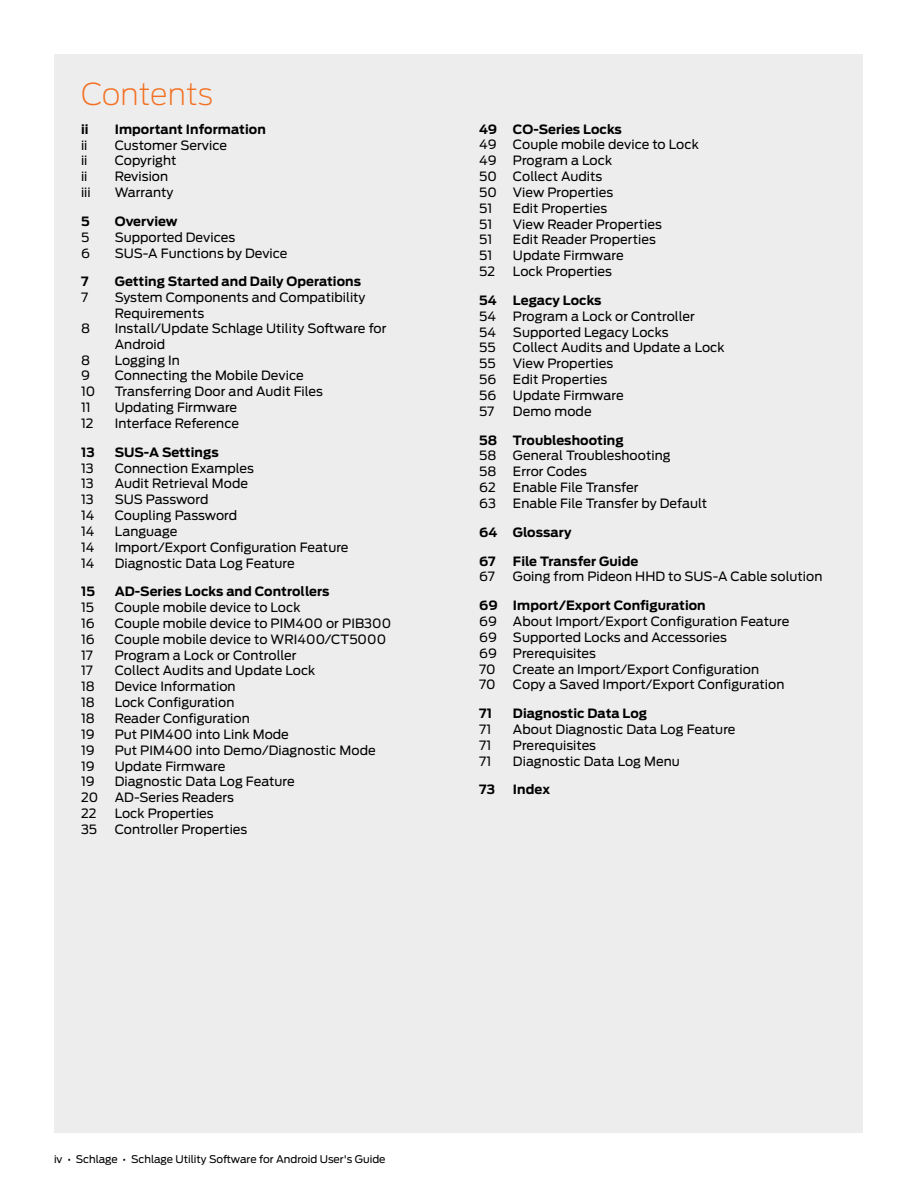
<style>
.page{position:relative;width:918px;height:1188px;background:#fff}
.page>*{position:absolute;margin:0;border:0;box-sizing:border-box;transform-origin:0 0}
.t1{font:200 30px "Antenna";letter-spacing:.005em;color:#f36f21}
.t2{font:12.75px/15.3px "Antenna";letter-spacing:.005em;color:#000}
.t3{font:700 12.75px "Antenna";letter-spacing:.005em;color:#000}
.t4{font:10.5px "Antenna";color:#000}
</style>
<div class="page">
<div style="left:55px;top:55px;width:808px;height:1078px;background:#ededee"></div>
<h1 class="t1" style="left:81px;top:75px;width:134px">Contents</h1>
<p class="t3" style="left:81px;top:120px;width:9px">ii</p>
<p class="t3" style="left:115px;top:120px;width:153px">Important Information</p>
<p class="t2" style="left:81px;top:137px;width:8px">ii</p>
<p class="t2" style="left:115px;top:137px;width:114px">Customer Service</p>
<p class="t2" style="left:81px;top:153px;width:8px">ii</p>
<p class="t2" style="left:115px;top:153px;width:63px">Copyright</p>
<p class="t2" style="left:81px;top:169px;width:8px">ii</p>
<p class="t2" style="left:115px;top:169px;width:55px">Revision</p>
<p class="t2" style="left:81px;top:185px;width:11px">iii</p>
<p class="t2" style="left:115px;top:185px;width:60px">Warranty</p>
<p class="t3" style="left:81px;top:212px;width:10px">5</p>
<p class="t3" style="left:115px;top:212px;width:64px">Overview</p>
<p class="t2" style="left:81px;top:229px;width:10px">5</p>
<p class="t2" style="left:115px;top:229px;width:122px">Supported Devices</p>
<p class="t2" style="left:81px;top:245px;width:10px">6</p>
<p class="t2" style="left:115px;top:245px;width:174px">SUS-A Functions by Device</p>
<p class="t3" style="left:81px;top:273px;width:9px">7</p>
<p class="t3" style="left:115px;top:273px;width:248px">Getting Started and Daily Operations</p>
<p class="t2" style="left:81px;top:290px;width:8px">7</p>
<p class="t2" style="left:115px;top:290px;width:252px">System Components and Compatibility<br>Requirements</p>
<p class="t2" style="left:81px;top:321px;width:11px">8</p>
<p class="t2" style="left:115px;top:321px;width:273px">Install/Update Schlage Utility Software for<br>Android</p>
<p class="t2" style="left:81px;top:352px;width:11px">8</p>
<p class="t2" style="left:115px;top:352px;width:67px">Logging In</p>
<p class="t2" style="left:81px;top:368px;width:10px">9</p>
<p class="t2" style="left:115px;top:368px;width:191px">Connecting the Mobile Device</p>
<p class="t2" style="left:81px;top:384px;width:16px">10</p>
<p class="t2" style="left:115px;top:384px;width:210px">Transferring Door and Audit Files</p>
<p class="t2" style="left:81px;top:400px;width:11px">11</p>
<p class="t2" style="left:115px;top:400px;width:124px">Updating Firmware</p>
<p class="t2" style="left:81px;top:415px;width:14px">12</p>
<p class="t2" style="left:115px;top:415px;width:126px">Interface Reference</p>
<p class="t3" style="left:81px;top:443px;width:15px">13</p>
<p class="t3" style="left:115px;top:443px;width:105px">SUS-A Settings</p>
<p class="t2" style="left:81px;top:460px;width:14px">13</p>
<p class="t2" style="left:115px;top:460px;width:141px">Connection Examples</p>
<p class="t2" style="left:81px;top:476px;width:14px">13</p>
<p class="t2" style="left:115px;top:476px;width:135px">Audit Retrieval Mode</p>
<p class="t2" style="left:81px;top:492px;width:14px">13</p>
<p class="t2" style="left:115px;top:492px;width:95px">SUS Password</p>
<p class="t2" style="left:81px;top:507px;width:15px">14</p>
<p class="t2" style="left:115px;top:507px;width:124px">Coupling Password</p>
<p class="t2" style="left:81px;top:523px;width:15px">14</p>
<p class="t2" style="left:115px;top:523px;width:64px">Language</p>
<p class="t2" style="left:81px;top:539px;width:15px">14</p>
<p class="t2" style="left:115px;top:539px;width:235px">Import/Export Configuration Feature</p>
<p class="t2" style="left:81px;top:555px;width:15px">14</p>
<p class="t2" style="left:115px;top:555px;width:182px">Diagnostic Data Log Feature</p>
<p class="t3" style="left:81px;top:583px;width:15px">15</p>
<p class="t3" style="left:115px;top:583px;width:216px">AD-Series Locks and Controllers</p>
<p class="t2" style="left:81px;top:600px;width:15px">15</p>
<p class="t2" style="left:115px;top:600px;width:187px">Couple mobile device to Lock</p>
<p class="t2" style="left:81px;top:615px;width:15px">16</p>
<p class="t2" style="left:115px;top:615px;width:278px">Couple mobile device to PIM400 or PIB300</p>
<p class="t2" style="left:81px;top:631px;width:15px">16</p>
<p class="t2" style="left:115px;top:631px;width:273px">Couple mobile device to WRI400/CT5000</p>
<p class="t2" style="left:81px;top:647px;width:13px">17</p>
<p class="t2" style="left:115px;top:647px;width:183px">Program a Lock or Controller</p>
<p class="t2" style="left:81px;top:663px;width:13px">17</p>
<p class="t2" style="left:115px;top:663px;width:202px">Collect Audits and Update Lock</p>
<p class="t2" style="left:81px;top:679px;width:15px">18</p>
<p class="t2" style="left:115px;top:679px;width:122px">Device Information</p>
<p class="t2" style="left:81px;top:695px;width:15px">18</p>
<p class="t2" style="left:115px;top:695px;width:121px">Lock Configuration</p>
<p class="t2" style="left:81px;top:710px;width:15px">18</p>
<p class="t2" style="left:115px;top:710px;width:137px">Reader Configuration</p>
<p class="t2" style="left:81px;top:726px;width:15px">19</p>
<p class="t2" style="left:115px;top:726px;width:176px">Put PIM400 into Link Mode</p>
<p class="t2" style="left:81px;top:742px;width:15px">19</p>
<p class="t2" style="left:115px;top:742px;width:263px">Put PIM400 into Demo/Diagnostic Mode</p>
<p class="t2" style="left:81px;top:758px;width:15px">19</p>
<p class="t2" style="left:115px;top:758px;width:112px">Update Firmware</p>
<p class="t2" style="left:81px;top:774px;width:15px">19</p>
<p class="t2" style="left:115px;top:774px;width:182px">Diagnostic Data Log Feature</p>
<p class="t2" style="left:81px;top:790px;width:19px">20</p>
<p class="t2" style="left:115px;top:790px;width:121px">AD-Series Readers</p>
<p class="t2" style="left:81px;top:805px;width:17px">22</p>
<p class="t2" style="left:115px;top:805px;width:101px">Lock Properties</p>
<p class="t2" style="left:81px;top:821px;width:18px">35</p>
<p class="t2" style="left:115px;top:821px;width:134px">Controller Properties</p>
<p class="t3" style="left:479px;top:120px;width:144px">49 CO-Series Locks</p>
<p class="t2" style="left:479px;top:137px;width:19px">49</p>
<p class="t2" style="left:513px;top:137px;width:187px">Couple mobile device to Lock</p>
<p class="t2" style="left:479px;top:153px;width:19px">49</p>
<p class="t2" style="left:513px;top:153px;width:101px">Program a Lock</p>
<p class="t2" style="left:479px;top:169px;width:19px">50</p>
<p class="t2" style="left:513px;top:169px;width:91px">Collect Audits</p>
<p class="t2" style="left:479px;top:184px;width:19px">50</p>
<p class="t2" style="left:513px;top:184px;width:102px">View Properties</p>
<p class="t2" style="left:479px;top:200px;width:15px">51</p>
<p class="t2" style="left:513px;top:200px;width:96px">Edit Properties</p>
<p class="t2" style="left:479px;top:216px;width:15px">51</p>
<p class="t2" style="left:513px;top:216px;width:150px">View Reader Properties</p>
<p class="t2" style="left:479px;top:232px;width:15px">51</p>
<p class="t2" style="left:513px;top:232px;width:144px">Edit Reader Properties</p>
<p class="t2" style="left:479px;top:248px;width:15px">51</p>
<p class="t2" style="left:513px;top:248px;width:112px">Update Firmware</p>
<p class="t2" style="left:479px;top:264px;width:18px">52</p>
<p class="t2" style="left:513px;top:264px;width:101px">Lock Properties</p>
<p class="t3" style="left:479px;top:291px;width:19px">54</p>
<p class="t3" style="left:513px;top:291px;width:90px">Legacy Locks</p>
<p class="t2" style="left:479px;top:308px;width:18px">54</p>
<p class="t2" style="left:513px;top:308px;width:183px">Program a Lock or Controller</p>
<p class="t2" style="left:479px;top:324px;width:18px">54</p>
<p class="t2" style="left:513px;top:324px;width:157px">Supported Legacy Locks</p>
<p class="t2" style="left:479px;top:340px;width:18px">55</p>
<p class="t2" style="left:513px;top:340px;width:213px">Collect Audits and Update a Lock</p>
<p class="t2" style="left:479px;top:356px;width:18px">55</p>
<p class="t2" style="left:513px;top:356px;width:102px">View Properties</p>
<p class="t2" style="left:479px;top:372px;width:19px">56</p>
<p class="t2" style="left:513px;top:372px;width:96px">Edit Properties</p>
<p class="t2" style="left:479px;top:387px;width:19px">56</p>
<p class="t2" style="left:513px;top:387px;width:112px">Update Firmware</p>
<p class="t2" style="left:479px;top:403px;width:17px">57</p>
<p class="t2" style="left:513px;top:403px;width:80px">Demo mode</p>
<p class="t3" style="left:479px;top:431px;width:146px">58 Troubleshooting</p>
<p class="t2" style="left:479px;top:448px;width:19px">58</p>
<p class="t2" style="left:513px;top:448px;width:159px">General Troubleshooting</p>
<p class="t2" style="left:479px;top:464px;width:19px">58</p>
<p class="t2" style="left:513px;top:464px;width:76px">Error Codes</p>
<p class="t2" style="left:479px;top:480px;width:18px">62</p>
<p class="t2" style="left:513px;top:480px;width:127px">Enable File Transfer</p>
<p class="t2" style="left:479px;top:495px;width:18px">63</p>
<p class="t2" style="left:513px;top:495px;width:196px">Enable File Transfer by Default</p>
<p class="t3" style="left:479px;top:523px;width:94px">64 Glossary</p>
<p class="t3" style="left:479px;top:552px;width:18px">67</p>
<p class="t3" style="left:513px;top:552px;width:127px">File Transfer Guide</p>
<p class="t2" style="left:479px;top:569px;width:17px">67</p>
<p class="t2" style="left:513px;top:569px;width:311px">Going from Pideon HHD to SUS-A Cable solution</p>
<p class="t3" style="left:479px;top:597px;width:228px">69 Import/Export Configuration</p>
<p class="t2" style="left:479px;top:614px;width:19px">69</p>
<p class="t2" style="left:513px;top:614px;width:278px">About Import/Export Configuration Feature</p>
<p class="t2" style="left:479px;top:629px;width:19px">69</p>
<p class="t2" style="left:513px;top:629px;width:215px">Supported Locks and Accessories</p>
<p class="t2" style="left:479px;top:645px;width:19px">69</p>
<p class="t2" style="left:513px;top:645px;width:85px">Prerequisites</p>
<p class="t2" style="left:479px;top:661px;width:18px">70</p>
<p class="t2" style="left:513px;top:661px;width:248px">Create an Import/Export Configuration</p>
<p class="t2" style="left:479px;top:677px;width:18px">70</p>
<p class="t2" style="left:513px;top:677px;width:273px">Copy a Saved Import/Export Configuration</p>
<p class="t3" style="left:479px;top:705px;width:14px">71</p>
<p class="t3" style="left:513px;top:705px;width:136px">Diagnostic Data Log</p>
<p class="t2" style="left:479px;top:721px;width:14px">71</p>
<p class="t2" style="left:513px;top:721px;width:224px">About Diagnostic Data Log Feature</p>
<p class="t2" style="left:479px;top:737px;width:14px">71</p>
<p class="t2" style="left:513px;top:737px;width:85px">Prerequisites</p>
<p class="t2" style="left:479px;top:753px;width:14px">71</p>
<p class="t2" style="left:513px;top:753px;width:168px">Diagnostic Data Log Menu</p>
<p class="t3" style="left:479px;top:781px;width:17px">73</p>
<p class="t3" style="left:513px;top:781px;width:38px">Index</p>
<p class="t4" style="left:54px;top:1152px;width:333px">iv • Schlage • Schlage Utility Software for Android User's Guide</p>
</div>
